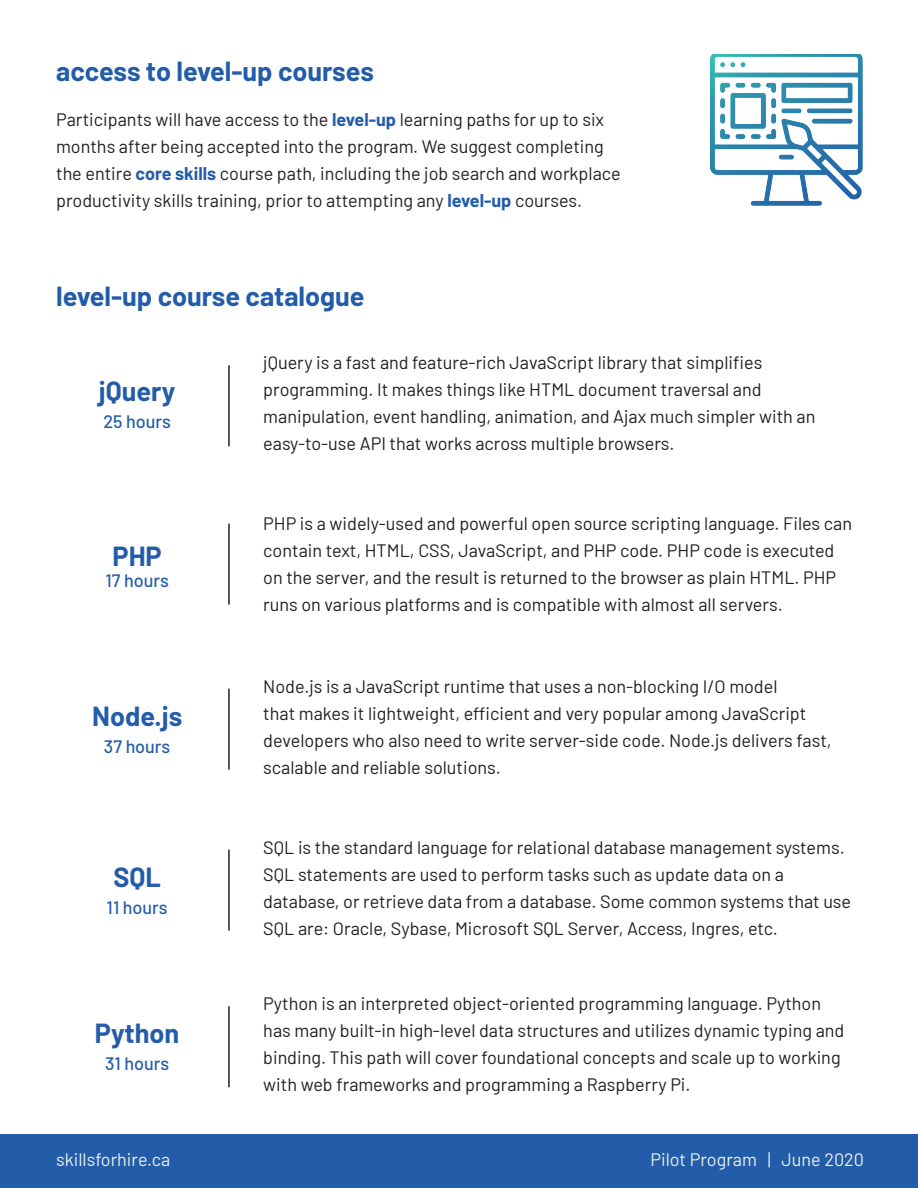
<style>
.page{position:relative;width:918px;height:1188px;background:#fff}
.page>*{position:absolute;margin:0;border:0;box-sizing:border-box;transform-origin:0 0}
.Skills_For_Hire{font:700 27px "Barlow";color:#235ca9}
.t1{font:18px/27px "Barlow";color:#231f20}
.Skills_For_Hire-2{font:18px "Barlow";color:#eaf0ea}
.Skills_For_Hire-3{font:500 18px "Barlow";color:#235ca9}
.s1{font-weight:700;color:#235ca9}
</style>
<div class="page">
<div style="left:0;top:1134px;width:918px;height:54px;background:#235ca9"></div>
<img style="left:711px;top:54px;width:152px;height:151px">
<hr style="left:228px;top:365px;width:2px;height:81px;background:#231f20">
<hr style="left:228px;top:524px;width:2px;height:81px;background:#231f20">
<hr style="left:228px;top:689px;width:2px;height:81px;background:#231f20">
<hr style="left:228px;top:850px;width:2px;height:81px;background:#231f20">
<hr style="left:228px;top:1006px;width:2px;height:81px;background:#231f20">
<p class="Skills_For_Hire" style="left:56px;top:51px;width:319px">access to level-up courses</p>
<p class="t1" style="left:56px;top:105px;width:566px">Participants will have access to the <span class="s1">level-up</span> learning paths for up to six months after being accepted into the program. We suggest completing the entire <span class="s1">core skills</span> course path, including the job search and workplace productivity skills training, prior to attempting any <span class="s1">level-up</span> courses.</p>
<p class="Skills_For_Hire" style="left:56px;top:277px;width:310px">level-up course catalogue</p>
<p class="Skills_For_Hire" style="left:99px;top:371px;width:78px">jQuery</p>
<p class="Skills_For_Hire-3" style="left:103px;top:408px;width:69px">25 hours</p>
<p class="Skills_For_Hire" style="left:113px;top:536px;width:51px">PHP</p>
<p class="Skills_For_Hire-3" style="left:106px;top:568px;width:65px">17 hours</p>
<p class="Skills_For_Hire" style="left:92px;top:696px;width:92px">Node.js</p>
<p class="Skills_For_Hire-3" style="left:104px;top:734px;width:68px">37 hours</p>
<p class="Skills_For_Hire" style="left:113px;top:857px;width:49px">SQL</p>
<p class="Skills_For_Hire-3" style="left:107px;top:894px;width:63px">11 hours</p>
<p class="Skills_For_Hire" style="left:95px;top:1014px;width:86px">Python</p>
<p class="Skills_For_Hire-3" style="left:105px;top:1051px;width:65px">31 hours</p>
<p class="t1" style="left:263px;top:347px;width:554px">jQuery is a fast and feature-rich JavaScript library that simplifies programming. It makes things like HTML document traversal and manipulation, event handling, animation, and Ajax much simpler with an easy-to-use API that works across multiple browsers.</p>
<p class="t1" style="left:263px;top:508px;width:590px">PHP is a widely-used and powerful open source scripting language. Files can contain text, HTML, CSS, JavaScript, and PHP code. PHP code is executed on the server, and the result is returned to the browser as plain HTML. PHP runs on various platforms and is compatible with almost all servers.</p>
<p class="t1" style="left:263px;top:672px;width:570px">Node.js is a JavaScript runtime that uses a non-blocking I/O model<br>that makes it lightweight, efficient and very popular among JavaScript developers who also need to write server-side code. Node.js delivers fast, scalable and reliable solutions.</p>
<p class="t1" style="left:263px;top:833px;width:589px">SQL is the standard language for relational database management systems.<br>SQL statements are used to perform tasks such as update data on a database, or retrieve data from a database. Some common systems that use SQL are: Oracle, Sybase, Microsoft SQL Server, Access, Ingres, etc.</p>
<p class="t1" style="left:263px;top:989px;width:583px">Python is an interpreted object-oriented programming language. Python has many built-in high-level data structures and utilizes dynamic typing and binding. This path will cover foundational concepts and scale up to working with web frameworks and programming a Raspberry Pi.</p>
<p class="Skills_For_Hire-2" style="left:56px;top:1147px;width:116px">skillsforhire.ca</p>
<p class="Skills_For_Hire-2" style="left:651px;top:1146px;width:215px">Pilot Program | June 2020</p>
</div>
